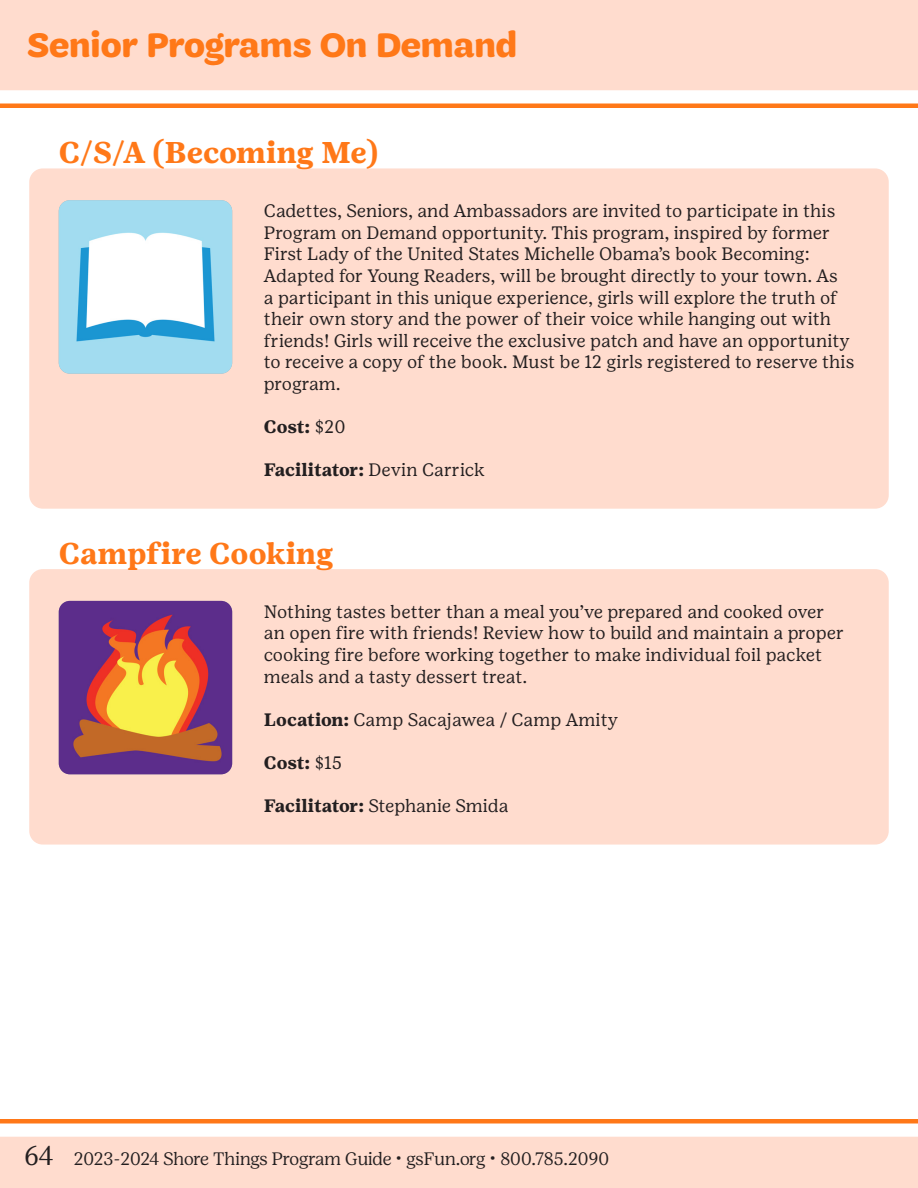
<style>
.page{position:relative;width:918px;height:1188px;background:#fff}
.page>*{position:absolute;margin:0;border:0;box-sizing:border-box;transform-origin:0 0}
.t1{font:700 36px "Trefoil Sans";color:#ff7818}
.t2{font:700 30px "Girl Scout Text";color:#ff7818}
.t3{font:18px/21.6px "Girl Scout Text";color:#231f20}
.t4{font:300 18px "Girl Scout Display";letter-spacing:-.005em;color:#231f20}
.t5{font:700 18px "Girl Scout Text";letter-spacing:-.005em;color:#231f20}
.s1{font-weight:400}
.s2{font-weight:700}
.s3{font-size:27px}
</style>
<div class="page">
<svg style="left:0;top:1119px;width:918px;height:18px"></svg>
<div style="left:0;top:1137px;width:918px;height:51px;background:#ffdcce"></div>
<svg style="left:0;top:90px;width:918px;height:18px"></svg>
<div style="left:0;top:0;width:918px;height:90px;background:#ffdcce"></div>
<div style="left:29px;top:168px;width:860px;height:341px;background:#ffdcce;border-radius:14px"></div>
<img style="left:59px;top:200px;width:173px;height:174px">
<div style="left:29px;top:569px;width:860px;height:276px;background:#ffdcce;border-radius:14px"></div>
<img style="left:59px;top:601px;width:173px;height:173px">
<p class="t1" style="left:27px;top:25px;width:492px">Senior Programs On Demand</p>
<p class="t2" style="left:59px;top:134px;width:321px">C/S/A (Becoming Me)</p>
<p class="t3" style="left:264px;top:200px;width:592px">Cadettes, Seniors, and Ambassadors are invited to participate in this Program on Demand opportunity. This program, inspired by former First Lady of the United States Michelle Obama’s book Becoming:<br>Adapted for Young Readers, will be brought directly to your town. As<br>a participant in this unique experience, girls will explore the truth of their own story and the power of their voice while hanging out with friends! Girls will receive the exclusive patch and have an opportunity to receive a copy of the book. Must be 12 girls registered to reserve this program.</p>
<p class="t5" style="left:264px;top:416px;width:83px">Cost: <span class="s1">$20</span></p>
<p class="t5" style="left:264px;top:459px;width:223px">Facilitator: <span class="s1">Devin Carrick</span></p>
<p class="t2" style="left:59px;top:535px;width:276px">Campfire Cooking</p>
<p class="t3" style="left:264px;top:600px;width:582px">Nothing tastes better than a meal you’ve prepared and cooked over an open fire with friends! Review how to build and maintain a proper cooking fire before working together to make individual foil packet meals and a tasty dessert treat.</p>
<p class="t3" style="left:264px;top:708px;width:356px"><span class="s2">Location:</span> Camp Sacajawea / Camp Amity</p>
<p class="t5" style="left:264px;top:752px;width:80px">Cost: <span class="s1">$15</span></p>
<p class="t3" style="left:264px;top:795px;width:246px"><span class="s2">Facilitator:</span> Stephanie Smida</p>
<p class="t4" style="left:24px;top:1148px;width:587px"><span class="s3">64</span> 2023-2024 Shore Things Program Guide • gsFun.org • 800.785.2090</p>
</div>
